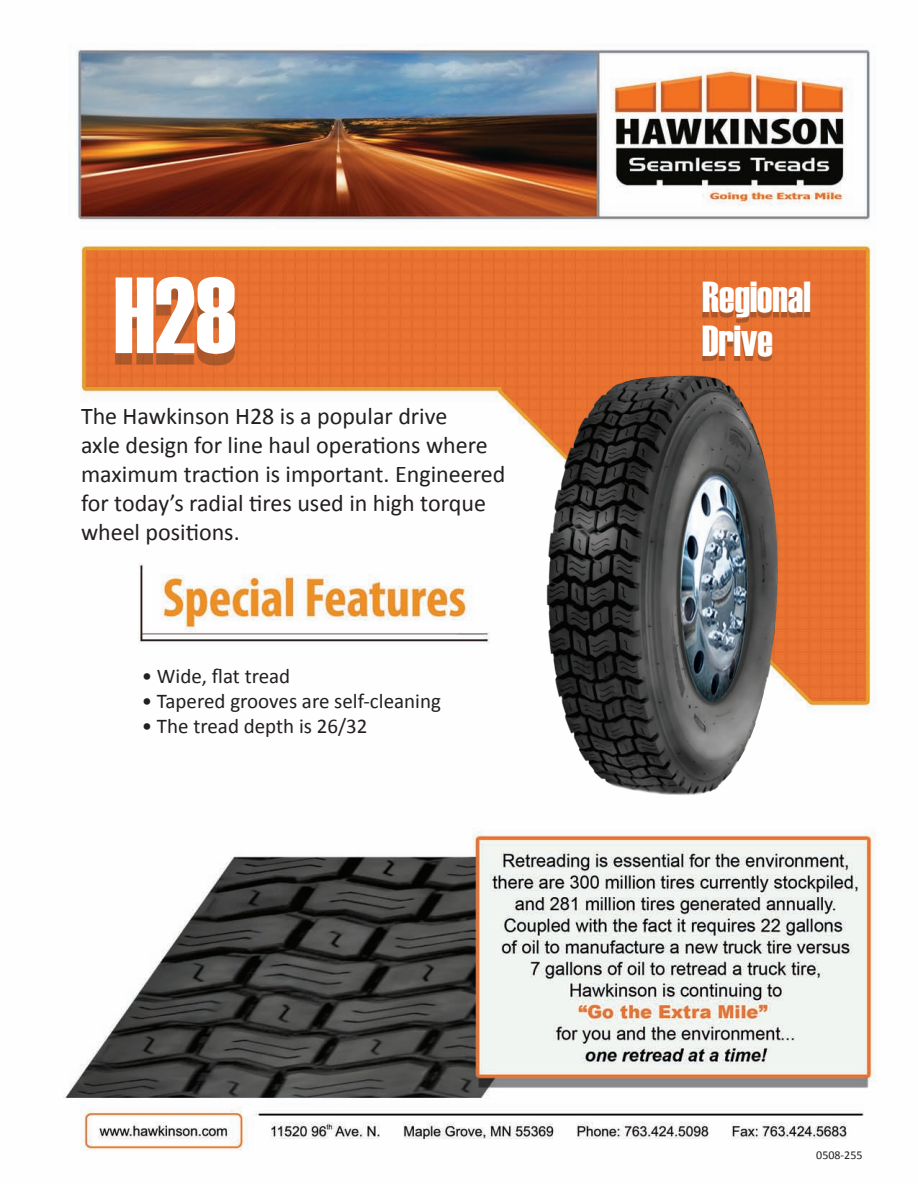
<style>
.page{position:relative;width:918px;height:1188px;background:#fff}
.page>*{position:absolute;margin:0;border:0;box-sizing:border-box;transform-origin:0 0}
.t1{font:108px "Haettenschweiler";color:#fff}
.t2{font:43.2px "Haettenschweiler";color:#fff}
.t3{font:24px/28.8px "Calibri";color:#231f20}
.t4{font:21px "Calibri";color:#231f20}
.t5{font:12px "Calibri";color:#231f20}
</style>
<div class="page">
<img style="left:63px;top:49px;width:813px;height:1102px">
<img style="left:539px;top:364px;width:249px;height:446px">
<div style="left:115px;top:287px;width:522px;height:150px;background:#231f20;opacity:.3"></div>
<div style="left:703px;top:287px;width:215px;height:105px;background:#231f20;opacity:.3"></div>
<p class="t1" style="left:114px;top:242px;width:124px">H28</p>
<p class="t3" style="left:81px;top:401px;width:368px">The Hawkinson H28 is a popular drive</p>
<p class="t3" style="left:81px;top:430px;width:426px">axle design for line haul operations where maximum traction is important. Engineered</p>
<p class="t3" style="left:81px;top:487px;width:406px">for today’s radial tires used in high torque wheel positions.</p>
<p class="t4" style="left:142px;top:663px;width:150px">• Wide, flat tread</p>
<p class="t4" style="left:142px;top:688px;width:301px">• Tapered grooves are self-cleaning</p>
<p class="t4" style="left:142px;top:713px;width:227px">• The tread depth is 26/32</p>
<p class="t2" style="left:702px;top:268px;width:110px">Regional</p>
<p class="t2" style="left:702px;top:311px;width:72px">Drive</p>
<p class="t5" style="left:816px;top:1148px;width:48px">0508-255</p>
</div>
